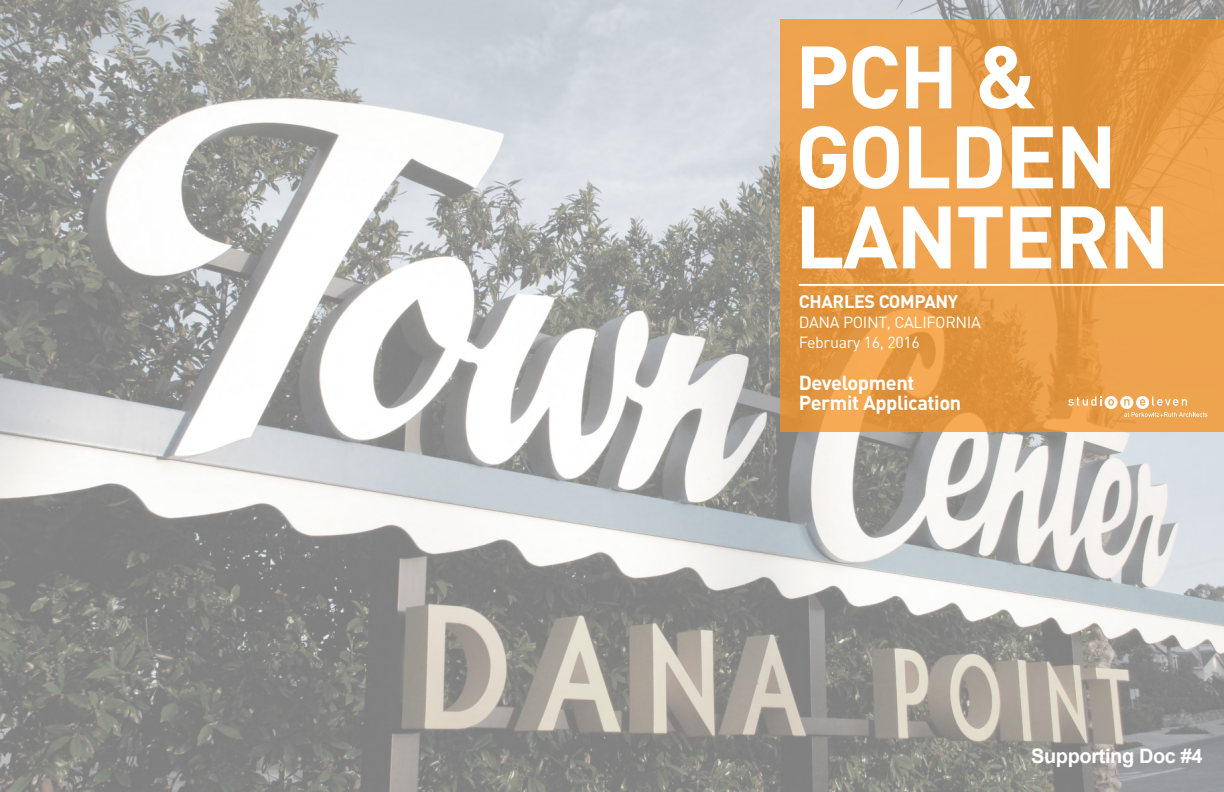
<style>
.page{position:relative;width:1224px;height:792px;background:#fff}
.page>*{position:absolute;margin:0;border:0;box-sizing:border-box;transform-origin:0 0}
.t1{font:700 87px "DIN Pro";letter-spacing:-.025em;color:#fff}
.t2{font:700 20px "DIN Pro";letter-spacing:-.02em;color:#fff}
.t3{font:700 20px "Arial";letter-spacing:-.02em;color:#fff}
.t4{font:700 18px "DIN Pro";letter-spacing:-.02em;color:#fff}
.t5{font:16px "DIN Pro";letter-spacing:-.02em;color:#fff}
</style>
<div class="page">
<img style="left:0;top:0;width:1224px;height:792px">
<svg style="left:781px;top:19px;width:443px;height:413px;background:#e79b46"></svg>
<hr style="left:799px;top:284px;width:425px;height:2px;background:#fff">
<svg style="left:1068px;top:396px;width:139px;height:21px;background:#f1b674"></svg>
<p class="t1" style="left:795px;top:18px;width:244px">PCH &amp;</p>
<p class="t1" style="left:795px;top:98px;width:324px">GOLDEN</p>
<p class="t1" style="left:795px;top:178px;width:377px">LANTERN</p>
<p class="t4" style="left:799px;top:289px;width:161px">CHARLES COMPANY</p>
<p class="t5" style="left:799px;top:312px;width:184px">DANA POINT, CALIFORNIA</p>
<p class="t5" style="left:799px;top:332px;width:123px">February 16, 2016</p>
<p class="t2" style="left:799px;top:369px;width:117px">Development</p>
<p class="t2" style="left:799px;top:389px;width:164px">Permit Application</p>
<p class="t3" style="left:1031px;top:743px;width:173px">Supporting Doc #4</p>
</div>
